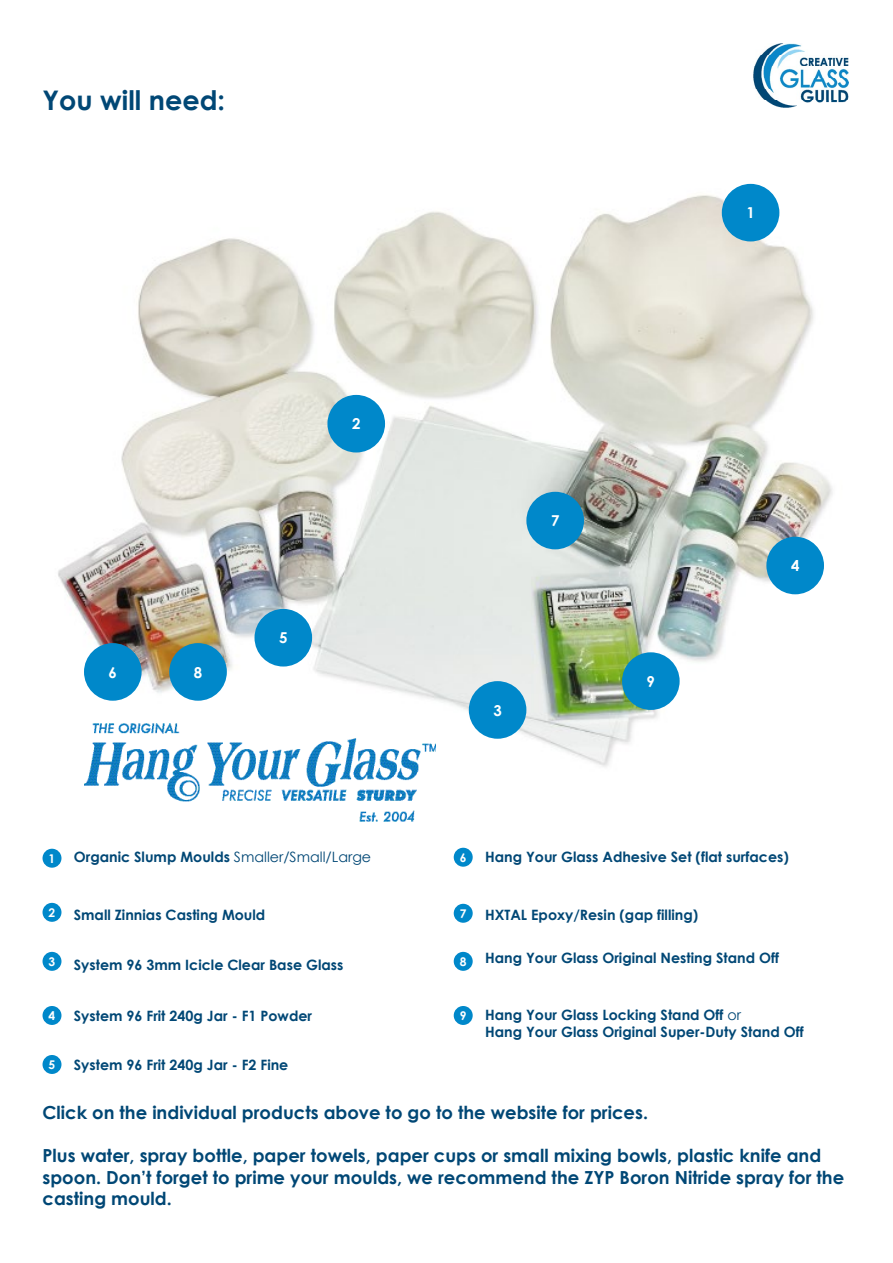
<style>
.page{position:relative;width:893px;height:1263px;background:#fff}
.page>*{position:absolute;margin:0;border:0;box-sizing:border-box;transform-origin:0 0}
.t1{font:700 27px "Century Gothic";color:#004775}
.t2{font:700 18px/21.6px "Century Gothic";color:#004775}
.t3{font:700 15px "Century Gothic";color:#fff}
.t4{font:700 14.25px/17.1px "Century Gothic";color:#004775}
.t5{font:14.25px "Century Gothic";color:#004775}
.t6{font:700 12px "Century Gothic";color:#fff}
.s1{font-weight:700}
.s2{font-weight:400}
</style>
<div class="page">
<img style="left:753px;top:44px;width:96px;height:64px">
<div style="left:43px;top:849px;width:18px;height:19px;background:#0088ca;border-radius:50%"></div>
<div style="left:43px;top:903px;width:18px;height:19px;background:#0088ca;border-radius:50%"></div>
<div style="left:43px;top:952px;width:18px;height:19px;background:#0088ca;border-radius:50%"></div>
<div style="left:43px;top:1006px;width:18px;height:19px;background:#0088ca;border-radius:50%"></div>
<div style="left:43px;top:1055px;width:18px;height:19px;background:#0088ca;border-radius:50%"></div>
<div style="left:454px;top:848px;width:19px;height:19px;background:#0088ca;border-radius:50%"></div>
<div style="left:454px;top:904px;width:19px;height:19px;background:#0088ca;border-radius:50%"></div>
<div style="left:454px;top:952px;width:19px;height:19px;background:#0088ca;border-radius:50%"></div>
<div style="left:454px;top:1006px;width:19px;height:19px;background:#0088ca;border-radius:50%"></div>
<img style="left:58px;top:183px;width:775px;height:584px">
<div style="left:722px;top:184px;width:57px;height:57px;background:#0088ca;border-radius:50%"></div>
<div style="left:469px;top:681px;width:57px;height:58px;background:#0088ca;border-radius:50%"></div>
<div style="left:766px;top:537px;width:58px;height:57px;background:#0088ca;border-radius:50%"></div>
<div style="left:327px;top:395px;width:58px;height:57px;background:#0088ca;border-radius:50%"></div>
<div style="left:254px;top:609px;width:58px;height:57px;background:#0088ca;border-radius:50%"></div>
<div style="left:84px;top:643px;width:58px;height:58px;background:#0088ca;border-radius:50%"></div>
<div style="left:169px;top:643px;width:58px;height:58px;background:#0088ca;border-radius:50%"></div>
<div style="left:622px;top:652px;width:58px;height:58px;background:#0088ca;border-radius:50%"></div>
<div style="left:526px;top:492px;width:58px;height:57px;background:#0088ca;border-radius:50%"></div>
<img style="left:84px;top:724px;width:352px;height:97px">
<h1 class="t1" style="left:43px;top:80px;width:184px">You will need:</h1>
<p class="t3" style="left:352px;top:412px;width:10px">2</p>
<p class="t3" style="left:109px;top:661px;width:10px">6</p>
<p class="t3" style="left:194px;top:661px;width:10px">8</p>
<p class="t3" style="left:279px;top:626px;width:10px">5</p>
<p class="t6" style="left:49px;top:849px;width:8px">1</p>
<p class="t5" style="left:74px;top:847px;width:299px"><span class="s1">Organic Slump Moulds</span> Smaller/Small/Large</p>
<p class="t6" style="left:49px;top:903px;width:8px">2</p>
<p class="t4" style="left:74px;top:905px;width:193px">Small Zinnias Casting Mould</p>
<p class="t4" style="left:74px;top:956px;width:271px">System 96 3mm Icicle Clear Base Glass</p>
<p class="t6" style="left:49px;top:952px;width:8px">3</p>
<p class="t6" style="left:49px;top:1006px;width:8px">4</p>
<p class="t4" style="left:74px;top:1006px;width:240px">System 96 Frit 240g Jar - F1 Powder</p>
<p class="t6" style="left:49px;top:1055px;width:8px">5</p>
<p class="t4" style="left:74px;top:1055px;width:216px">System 96 Frit 240g Jar - F2 Fine</p>
<p class="t3" style="left:746px;top:201px;width:10px">1</p>
<p class="t3" style="left:551px;top:509px;width:10px">7</p>
<p class="t3" style="left:493px;top:699px;width:10px">3</p>
<p class="t3" style="left:647px;top:670px;width:10px">9</p>
<p class="t3" style="left:791px;top:554px;width:10px">4</p>
<p class="t6" style="left:460px;top:848px;width:8px">6</p>
<p class="t4" style="left:485px;top:847px;width:305px">Hang Your Glass Adhesive Set (flat surfaces)</p>
<p class="t6" style="left:460px;top:904px;width:8px">7</p>
<p class="t4" style="left:485px;top:906px;width:215px">HXTAL Epoxy/Resin (gap filling)</p>
<p class="t6" style="left:460px;top:952px;width:8px">8</p>
<p class="t4" style="left:485px;top:948px;width:296px">Hang Your Glass Original Nesting Stand Off</p>
<p class="t6" style="left:460px;top:1006px;width:8px">9</p>
<p class="t4" style="left:485px;top:1005px;width:320px">Hang Your Glass Locking Stand Off <span class="s2">or<br></span>Hang Your Glass Original Super-Duty Stand Off</p>
<p class="t2" style="left:43px;top:1101px;width:607px">Click on the individual products above to go to the website for prices.</p>
<p class="t2" style="left:43px;top:1144px;width:803px">Plus water, spray bottle, paper towels, paper cups or small mixing bowls, plastic knife and spoon. Don’t forget to prime your moulds, we recommend the ZYP Boron Nitride spray for the casting mould.</p>
</div>
